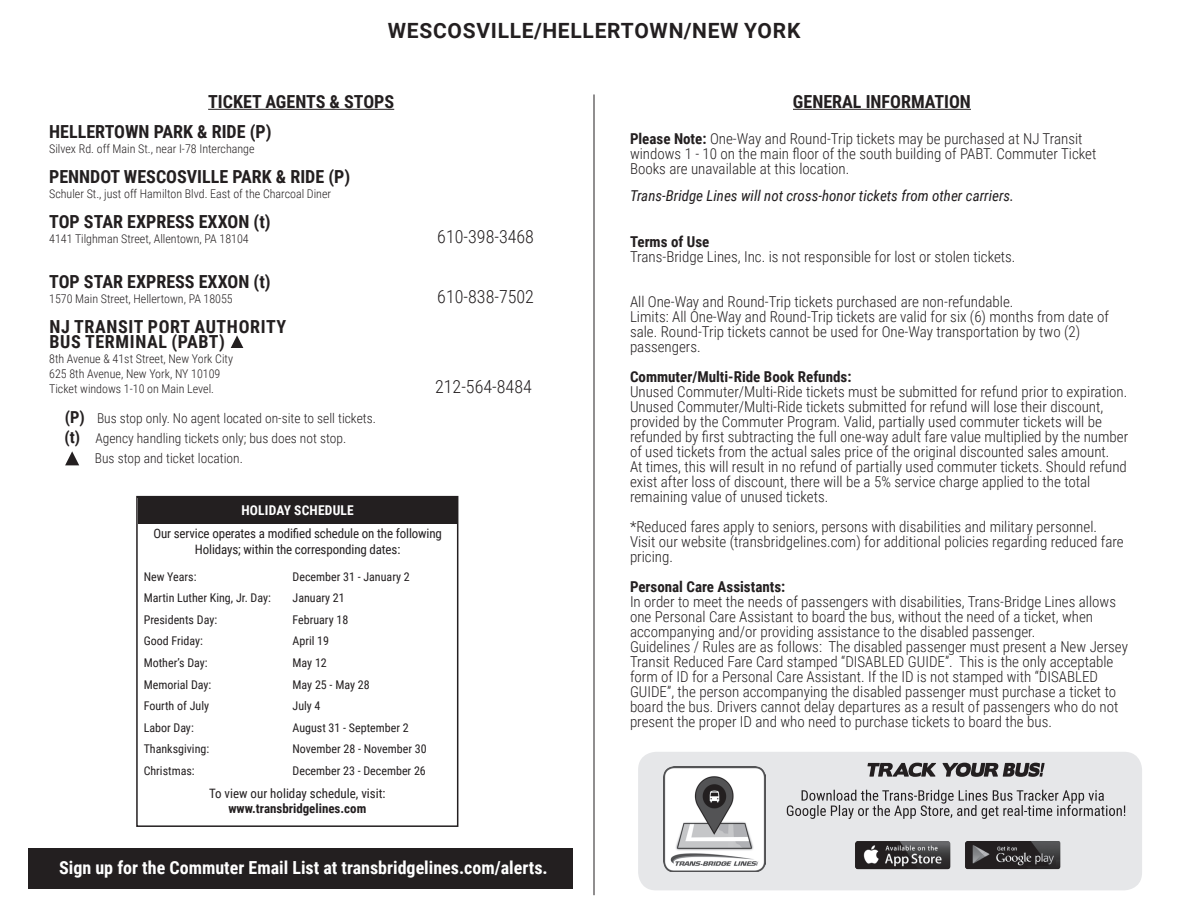
<style>
.page{position:relative;width:1188px;height:918px;background:#fff}
.page>*{position:absolute;margin:0;border:0;box-sizing:border-box;transform-origin:0 0}
.t1{font:700 21px "Roboto";letter-spacing:.035em;color:#231f20}
.t2{font:700 18px "Roboto Condensed";color:#231f20}
.t3{font:700 18px "Roboto Condensed";color:#fff}
.t4{font:700 18px "Roboto Condensed";letter-spacing:.035em;color:#231f20}
.t5{font:300 18px "Roboto Condensed";color:#231f20}
.t6{font:300 15px/15px "Roboto Condensed";color:#231f20}
.t7{font:700 15px "Roboto Condensed";color:#231f20}
.t8{font:italic 15px "Roboto Condensed";color:#231f20}
.t9{font:300 13.5px "Roboto Condensed";color:#231f20}
.t10{font:700 13.5px "Roboto Condensed";letter-spacing:.015em;color:#fff}
.t11{font:12.9px "Roboto Condensed";letter-spacing:-.01em;color:#231f20}
.t12{font:700 12.9px "Roboto Condensed";color:#231f20}
.t13{font:12px "Roboto Condensed";color:#231f20}
.t14{font:300 12px "Roboto Condensed";color:#231f20}
.s1{font-weight:700;font-size:16.5px}
.s2{font-weight:700}
</style>
<div class="page">
<hr style="left:208px;top:109px;width:186px;height:1px;background:#231f20">
<hr style="left:793px;top:109px;width:178px;height:1px;background:#231f20">
<hr style="left:594px;top:94px;width:1px;height:801px;background:#231f20">
<svg style="left:231px;top:335px;width:12px;height:13px"></svg>
<svg style="left:65px;top:451px;width:14px;height:14px"></svg>
<div style="left:138px;top:497px;width:320px;height:27px;background:#231f20"></div>
<div style="left:136px;top:496px;width:322px;height:331px;border:2px solid #231f20"></div>
<div style="left:29px;top:849px;width:544px;height:40px;background:#231f20"></div>
<div style="left:638px;top:752px;width:504px;height:138px;background:#e6e7e9;border-radius:18px"></div>
<svg style="left:787px;top:790px;width:338px;height:29px"></svg>
<svg style="left:867px;top:763px;width:178px;height:14px"></svg>
<img style="left:664px;top:767px;width:101px;height:104px">
<img style="left:855px;top:841px;width:96px;height:29px">
<img style="left:965px;top:841px;width:96px;height:29px">
<p class="t1" style="left:388px;top:16px;width:414px">WESCOSVILLE/HELLERTOWN/NEW YORK</p>
<p class="t2" style="left:208px;top:89px;width:188px">TICKET AGENTS &amp; STOPS</p>
<p class="t2" style="left:49px;top:119px;width:224px">HELLERTOWN PARK &amp; RIDE (P)</p>
<p class="t14" style="left:49px;top:140px;width:207px">Silvex Rd. off Main St., near I-78 Interchange</p>
<p class="t2" style="left:49px;top:164px;width:303px">PENNDOT WESCOSVILLE PARK &amp; RIDE (P)</p>
<p class="t14" style="left:49px;top:185px;width:284px">Schuler St., just off Hamilton Blvd. East of the Charcoal Diner</p>
<p class="t2" style="left:49px;top:209px;width:223px">TOP STAR EXPRESS EXXON (t)</p>
<p class="t14" style="left:49px;top:230px;width:201px">4141 Tilghman Street, Allentown, PA 18104</p>
<p class="t5" style="left:437px;top:224px;width:98px">610-398-3468</p>
<p class="t2" style="left:49px;top:269px;width:223px">TOP STAR EXPRESS EXXON (t)</p>
<p class="t14" style="left:49px;top:290px;width:185px">1570 Main Street, Hellertown, PA 18055</p>
<p class="t5" style="left:437px;top:284px;width:98px">610-838-7502</p>
<p class="t4" style="left:50px;top:314px;width:238px">NJ TRANSIT PORT AUTHORITY</p>
<p class="t4" style="left:50px;top:329px;width:177px">BUS TERMINAL (PABT)</p>
<p class="t14" style="left:49px;top:350px;width:185px">8th Avenue &amp; 41st Street, New York City</p>
<p class="t14" style="left:49px;top:365px;width:173px">625 8th Avenue, New York, NY 10109</p>
<p class="t14" style="left:49px;top:380px;width:166px">Ticket windows 1-10 on Main Level.</p>
<p class="t5" style="left:435px;top:374px;width:98px">212-564-8484</p>
<p class="t9" style="left:65px;top:409px;width:313px"><span class="s1">(P)</span> Bus stop only. No agent located on-site to sell tickets.</p>
<p class="t9" style="left:64px;top:428px;width:283px"><span class="s1">(t)</span> Agency handling tickets only; bus does not stop.</p>
<p class="t9" style="left:95px;top:449px;width:150px">Bus stop and ticket location.</p>
<p class="t10" style="left:241px;top:501px;width:114px">HOLIDAY SCHEDULE</p>
<p class="t11" style="left:153px;top:525px;width:290px">Our service operates a modified schedule on the following</p>
<p class="t11" style="left:195px;top:540px;width:207px">Holidays; within the corresponding dates:</p>
<p class="t13" style="left:144px;top:568px;width:54px">New Years:</p>
<p class="t13" style="left:293px;top:568px;width:119px">December 31 - January 2</p>
<p class="t13" style="left:144px;top:590px;width:129px">Martin Luther King, Jr. Day:</p>
<p class="t13" style="left:293px;top:590px;width:54px">January 21</p>
<p class="t13" style="left:144px;top:611px;width:75px">Presidents Day:</p>
<p class="t13" style="left:293px;top:611px;width:57px">February 18</p>
<p class="t13" style="left:144px;top:633px;width:61px">Good Friday:</p>
<p class="t13" style="left:293px;top:633px;width:38px">April 19</p>
<p class="t13" style="left:144px;top:654px;width:65px">Mother’s Day:</p>
<p class="t13" style="left:293px;top:654px;width:36px">May 12</p>
<p class="t13" style="left:144px;top:676px;width:69px">Memorial Day:</p>
<p class="t13" style="left:293px;top:676px;width:79px">May 25 - May 28</p>
<p class="t13" style="left:144px;top:697px;width:67px">Fourth of July</p>
<p class="t13" style="left:293px;top:697px;width:30px">July 4</p>
<p class="t13" style="left:144px;top:719px;width:52px">Labor Day:</p>
<p class="t13" style="left:293px;top:719px;width:118px">August 31 - September 2</p>
<p class="t13" style="left:144px;top:741px;width:67px">Thanksgiving:</p>
<p class="t13" style="left:293px;top:741px;width:136px">November 28 - November 30</p>
<p class="t13" style="left:144px;top:762px;width:53px">Christmas:</p>
<p class="t13" style="left:293px;top:762px;width:135px">December 23 - December 26</p>
<p class="t11" style="left:209px;top:784px;width:178px">To view our holiday schedule, visit:</p>
<p class="t12" style="left:228px;top:799px;width:139px">www.transbridgelines.com</p>
<p class="t3" style="left:59px;top:855px;width:490px">Sign up for the Commuter Email List at transbridgelines.com/alerts.</p>
<p class="t2" style="left:793px;top:89px;width:180px">GENERAL INFORMATION</p>
<p class="t6" style="left:630px;top:131px;width:468px"><span class="s2">Please Note:</span> One-Way and Round-Trip tickets may be purchased at NJ Transit windows 1 - 10 on the main floor of the south building of PABT. Commuter Ticket<br>Books are unavailable at this location.</p>
<p class="t8" style="left:630px;top:185px;width:386px">Trans-Bridge Lines will not cross-honor tickets from other carriers.</p>
<p class="t7" style="left:630px;top:231px;width:81px">Terms of Use</p>
<p class="t6" style="left:630px;top:248px;width:387px">Trans-Bridge Lines, Inc. is not responsible for lost or stolen tickets.</p>
<p class="t6" style="left:630px;top:293px;width:385px">All One-Way and Round-Trip tickets purchased are non-refundable.</p>
<p class="t6" style="left:630px;top:308px;width:481px">Limits: All One-Way and Round-Trip tickets are valid for six (6) months from date of sale. Round-Trip tickets cannot be used for One-Way transportation by two (2) passengers.</p>
<p class="t7" style="left:630px;top:366px;width:223px">Commuter/Multi-Ride Book Refunds:</p>
<p class="t6" style="left:630px;top:383px;width:499px">Unused Commuter/Multi-Ride tickets must be submitted for refund prior to expiration.</p>
<p class="t6" style="left:630px;top:398px;width:500px">Unused Commuter/Multi-Ride tickets submitted for refund will lose their discount, provided by the Commuter Program. Valid, partially used commuter tickets will be refunded by first subtracting the full one-way adult fare value multiplied by the number of used tickets from the actual sales price of the original discounted sales amount.<br>At times, this will result in no refund of partially used commuter tickets. Should refund exist after loss of discount, there will be a 5% service charge applied to the total remaining value of unused tickets.</p>
<p class="t6" style="left:630px;top:518px;width:495px">*Reduced fares apply to seniors, persons with disabilities and military personnel.<br>Visit our website (transbridgelines.com) for additional policies regarding reduced fare pricing.</p>
<p class="t7" style="left:630px;top:576px;width:157px">Personal Care Assistants:</p>
<p class="t6" style="left:630px;top:593px;width:500px">In order to meet the needs of passengers with disabilities, Trans-Bridge Lines allows one Personal Care Assistant to board the bus, without the need of a ticket, when accompanying and/or providing assistance to the disabled passenger.<br>Guidelines / Rules are as follows: The disabled passenger must present a New Jersey Transit Reduced Fare Card stamped “DISABLED GUIDE”. This is the only acceptable form of ID for a Personal Care Assistant. If the ID is not stamped with “DISABLED GUIDE”, the person accompanying the disabled passenger must purchase a ticket to board the bus. Drivers cannot delay departures as a result of passengers who do not present the proper ID and who need to purchase tickets to board the bus.</p>
</div>
